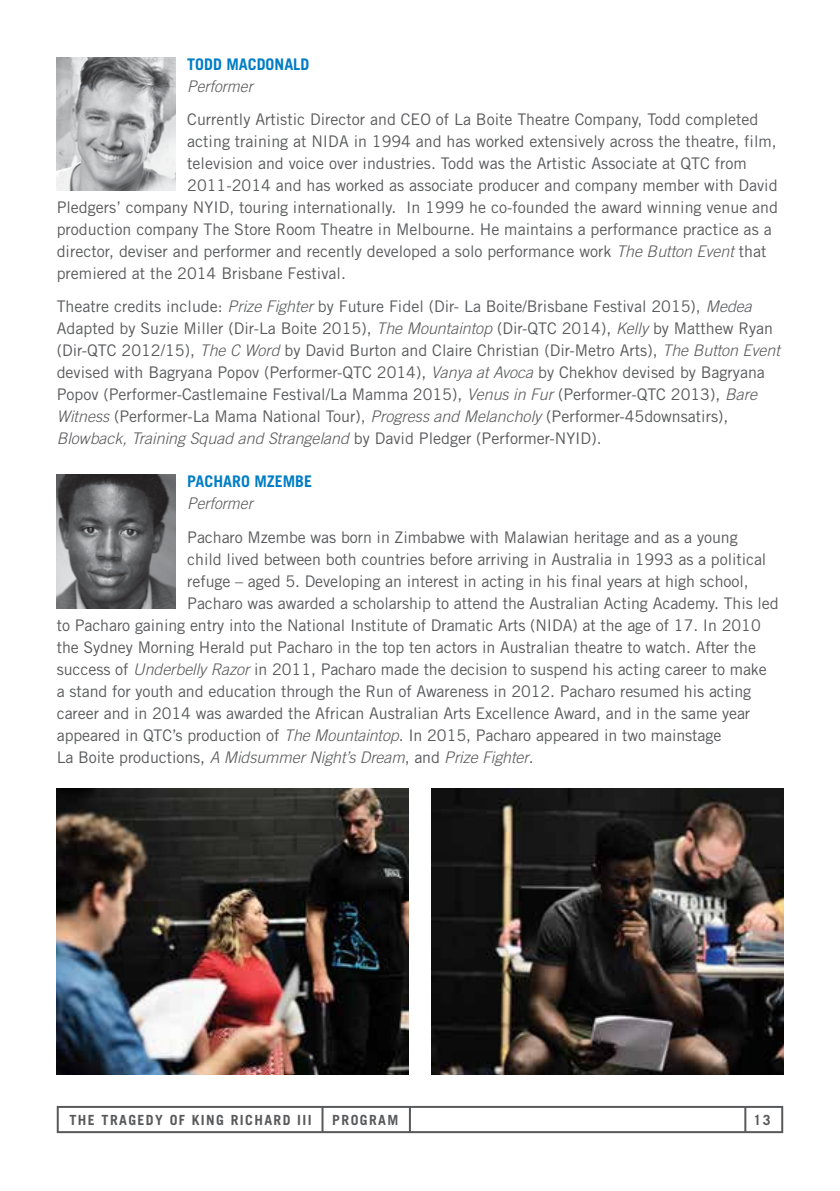
<style>
.page{position:relative;width:840px;height:1191px;background:#fff}
.page>*{position:absolute;margin:0;border:0;box-sizing:border-box;transform-origin:0 0}
.t1{font:16px/22px "Trade Gothic";color:#58595b}
.t2{font:italic 300 16px "Trade Gothic";letter-spacing:-.005em;color:#58595b}
.t3{font:700 16px "Trade Gothic";color:#007dc5}
.t4{font:700 14px "Trade Gothic";letter-spacing:.1em;color:#58595b}
.s1{font-weight:300;font-style:italic}
.s2{font-weight:400;font-style:normal}
</style>
<div class="page">
<div style="left:57px;top:1106px;width:725px;height:27px;border:2px solid #58595b"></div>
<hr style="left:321px;top:1106px;width:2px;height:26px;background:#58595b">
<hr style="left:408px;top:1106px;width:2px;height:26px;background:#58595b">
<hr style="left:744px;top:1106px;width:2px;height:26px;background:#58595b">
<img style="left:57px;top:57px;width:119px;height:134px">
<img style="left:57px;top:474px;width:119px;height:134px">
<img style="left:431px;top:788px;width:351px;height:286px">
<img style="left:57px;top:788px;width:351px;height:286px">
<p class="t3" style="left:187px;top:54px;width:123px">TODD MACDONALD</p>
<p class="t2" style="left:187px;top:76px;width:67px">Performer</p>
<p class="t1" style="left:187px;top:108px;width:572px">Currently Artistic Director and CEO of La Boite Theatre Company, Todd completed</p>
<p class="t1" style="left:187px;top:130px;width:590px">acting training at NIDA in 1994 and has worked extensively across the theatre, film,</p>
<p class="t1" style="left:187px;top:152px;width:560px">television and voice over industries. Todd was the Artistic Associate at QTC from</p>
<p class="t1" style="left:187px;top:174px;width:591px">2011-2014 and has worked as associate producer and company member with David</p>
<p class="t1" style="left:57px;top:196px;width:722px">Pledgers’ company NYID, touring internationally. In 1999 he co-founded the award winning venue and</p>
<p class="t1" style="left:57px;top:218px;width:716px">production company The Store Room Theatre in Melbourne. He maintains a performance practice as a</p>
<p class="t1" style="left:57px;top:240px;width:710px">director, deviser and performer and recently developed a solo performance work <span class="s1">The Button Event</span> that</p>
<p class="t1" style="left:57px;top:262px;width:290px">premiered at the 2014 Brisbane Festival.</p>
<p class="t1" style="left:57px;top:295px;width:724px">Theatre credits include: <span class="s1">Prize Fighter</span> by Future Fidel (Dir- La Boite/Brisbane Festival 2015), <span class="s1">Medea </span>Adapted by Suzie Miller (Dir-La Boite 2015), <span class="s1">The Mountaintop</span> (Dir-QTC 2014), <span class="s1">Kelly</span> by Matthew Ryan (Dir-QTC 2012/15), <span class="s1">The C Word</span> by David Burton and Claire Christian (Dir-Metro Arts), <span class="s1">The Button Event </span>devised with Bagryana Popov (Performer-QTC 2014), <span class="s1">Vanya at Avoca</span> by Chekhov devised by Bagryana Popov (Performer-Castlemaine Festival/La Mamma 2015), <span class="s1">Venus in Fur</span> (Performer-QTC 2013), <span class="s1">Bare Witness</span> (Performer-La Mama National Tour), <span class="s1">Progress and Melancholy</span> (Performer-45downsatirs), <span class="s1">Blowback, Training Squad and Strangeland</span> by David Pledger (Performer-NYID).</p>
<p class="t3" style="left:187px;top:471px;width:126px">PACHARO MZEMBE</p>
<p class="t2" style="left:187px;top:494px;width:67px">Performer</p>
<p class="t1" style="left:187px;top:525px;width:551px">Pacharo Mzembe was born in Zimbabwe with Malawian heritage and as a young</p>
<p class="t1" style="left:187px;top:547px;width:580px">child lived between both countries before arriving in Australia in 1993 as a political</p>
<p class="t1" style="left:187px;top:569px;width:562px">refuge – aged 5. Developing an interest in acting in his final years at high school,</p>
<p class="t1" style="left:187px;top:591px;width:592px">Pacharo was awarded a scholarship to attend the Australian Acting Academy. This led</p>
<p class="t1" style="left:57px;top:613px;width:705px">to Pacharo gaining entry into the National Institute of Dramatic Arts (NIDA) at the age of 17. In 2010</p>
<p class="t1" style="left:57px;top:635px;width:700px">the Sydney Morning Herald put Pacharo in the top ten actors in Australian theatre to watch. After the</p>
<p class="t1" style="left:57px;top:657px;width:711px">success of <span class="s1">Underbelly Razor</span> in 2011, Pacharo made the decision to suspend his acting career to make</p>
<p class="t1" style="left:57px;top:679px;width:695px">a stand for youth and education through the Run of Awareness in 2012. Pacharo resumed his acting</p>
<p class="t1" style="left:57px;top:701px;width:694px">career and in 2014 was awarded the African Australian Arts Excellence Award, and in the same year</p>
<p class="t1" style="left:57px;top:723px;width:665px">appeared in QTC’s production of <span class="s1">The Mountaintop</span>. In 2015, Pacharo appeared in two mainstage</p>
<p class="t2" style="left:57px;top:747px;width:478px"><span class="s2">La Boite productions,</span> A Midsummer Night’s Dream<span class="s2">, and</span> Prize Fighter<span class="s2">.</span></p>
<p class="t4" style="left:69px;top:1111px;width:243px">THE TRAGEDY OF KING RICHARD III</p>
<p class="t4" style="left:332px;top:1111px;width:67px">PROGRAM</p>
<p class="t4" style="left:753px;top:1111px;width:18px">13</p>
</div>
